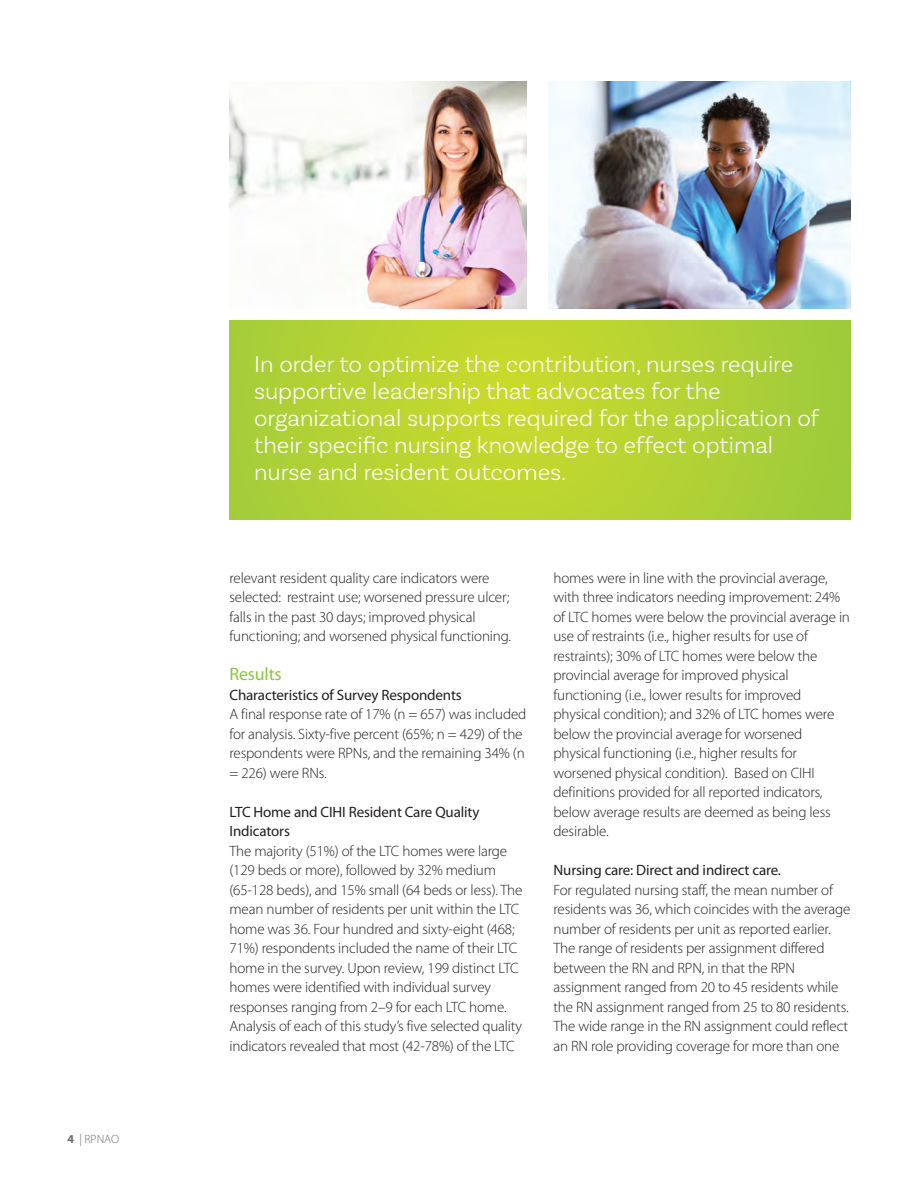
<style>
.page{position:relative;width:918px;height:1188px;background:#fff}
.page>*{position:absolute;margin:0;border:0;box-sizing:border-box;transform-origin:0 0}
.t1{font:300 24px/27px "Basic Sans";color:#fff}
.New_-_Body_Copy{font:18px "Myriad Pro";letter-spacing:-.01em;color:#8bc63e}
.New_-_Body_Copy-2{font:300 15px/19.5px "Myriad Pro";letter-spacing:-.01em;color:#231f20}
.New_-_Body_Copy-3{font:15px/19.5px "Myriad Pro";letter-spacing:-.01em;color:#231f20}
.t2{font:300 12px "Myriad Pro";color:#6c6d70}
.s1{font-weight:700}
</style>
<div class="page">
<img style="left:548px;top:81px;width:302px;height:227px">
<svg style="left:230px;top:321px;width:620px;height:199px;background:#b4d233"></svg>
<img style="left:230px;top:81px;width:296px;height:227px">
<p class="t2" style="left:68px;top:1132px;width:53px"><span class="s1">4</span> | RPNAO</p>
<p class="t1" style="left:254px;top:350px;width:567px">In order to optimize the contribution, nurses require supportive leadership that advocates for the organizational supports required for the application of their specific nursing knowledge to effect optimal nurse and resident outcomes.</p>
<p class="New_-_Body_Copy-2" style="left:230px;top:568px;width:283px">relevant resident quality care indicators were selected: restraint use; worsened pressure ulcer; falls in the past 30 days; improved physical functioning; and worsened physical functioning.</p>
<p class="New_-_Body_Copy" style="left:230px;top:664px;width:54px">Results</p>
<p class="New_-_Body_Copy-3" style="left:230px;top:685px;width:234px">Characteristics of Survey Respondents</p>
<p class="New_-_Body_Copy-2" style="left:230px;top:705px;width:298px">A final response rate of 17% (n = 657) was included for analysis. Sixty-five percent (65%; n = 429) of the respondents were RPNs, and the remaining 34% (n = 226) were RNs.</p>
<p class="New_-_Body_Copy-3" style="left:230px;top:802px;width:252px">LTC Home and CIHI Resident Care Quality<br>Indicators</p>
<p class="New_-_Body_Copy-2" style="left:230px;top:841px;width:294px">The majority (51%) of the LTC homes were large (129 beds or more), followed by 32% medium (65-128 beds), and 15% small (64 beds or less). The mean number of residents per unit within the LTC home was 36. Four hundred and sixty-eight (468; 71%) respondents included the name of their LTC home in the survey. Upon review, 199 distinct LTC homes were identified with individual survey responses ranging from 2–9 for each LTC home.</p>
<p class="New_-_Body_Copy-2" style="left:230px;top:1017px;width:294px">Analysis of each of this study’s five selected quality indicators revealed that most (42-78%) of the LTC</p>
<p class="New_-_Body_Copy-2" style="left:554px;top:568px;width:298px">homes were in line with the provincial average, with three indicators needing improvement: 24% of LTC homes were below the provincial average in use of restraints (i.e., higher results for use of restraints); 30% of LTC homes were below the provincial average for improved physical functioning (i.e., lower results for improved physical condition); and 32% of LTC homes were below the provincial average for worsened physical functioning (i.e., higher results for worsened physical condition). Based on CIHI definitions provided for all reported indicators, below average results are deemed as being less desirable.</p>
<p class="New_-_Body_Copy-3" style="left:554px;top:861px;width:229px">Nursing care: Direct and indirect care.</p>
<p class="New_-_Body_Copy-2" style="left:554px;top:880px;width:299px">For regulated nursing staff, the mean number of residents was 36, which coincides with the average number of residents per unit as reported earlier.<br>The range of residents per assignment differed between the RN and RPN, in that the RPN assignment ranged from 20 to 45 residents while the RN assignment ranged from 25 to 80 residents.<br>The wide range in the RN assignment could reflect an RN role providing coverage for more than one</p>
</div>
